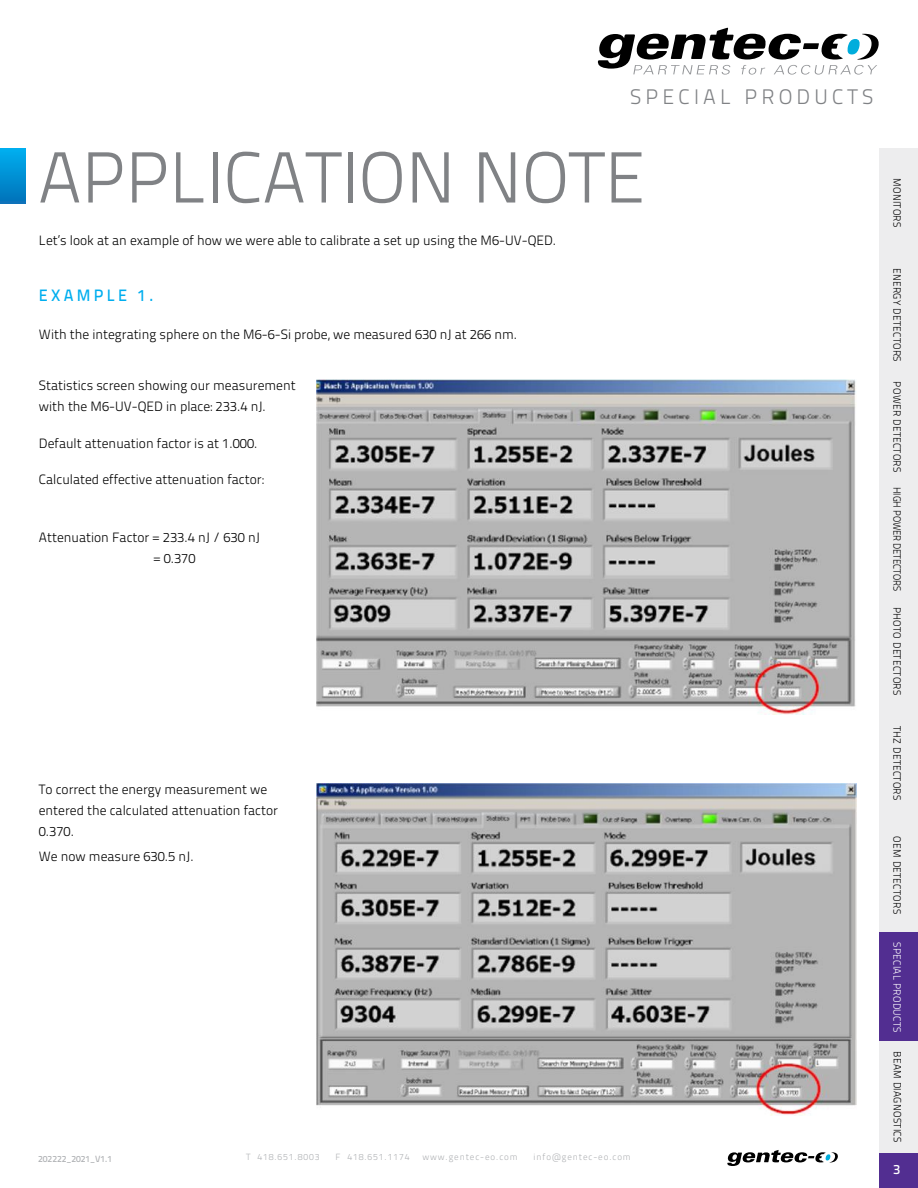
<style>
.page{position:relative;width:918px;height:1188px;background:#fff}
.page>*{position:absolute;margin:0;border:0;box-sizing:border-box;transform-origin:0 0}
.t1{font:72px "Titillium Text 22 L 250 wt";color:#808285}
.t2{font:21px "Titillium Text 22 L 250 wt";letter-spacing:.2em;color:#808285}
.t3{font:16.5px "Titillium Text 22 L 600 wt";letter-spacing:.2em;color:#00aeef}
.t4{font:13.5px/21px "Titillium Text 22 L 250 wt";color:#000}
.t5{font:13.5px "Titillium Text 22 L 600 wt";color:#fff}
.t6{font:10.5px "Titillium Text 22 L 250 wt";letter-spacing:.03em;color:#000;scale:.95 1}
.t7{font:10.5px "Titillium Text 22 L 250 wt";letter-spacing:-.01em;color:#000;scale:.9 1}
.t8{font:10.5px "Titillium Text 22 L 250 wt";letter-spacing:.03em;color:#fff;scale:.95 1}
.t9{font:9px "Titillium Text 22 L 250 wt";letter-spacing:.1em;color:#afb1b4}
.t10{font:9px "Titillium Text 22 L 600 wt";color:#afb1b4}
</style>
<div class="page">
<div style="left:879px;top:148px;width:39px;height:1040px;background:#ededee"></div>
<div style="left:879px;top:932px;width:39px;height:109px;background:#522e91"></div>
<div style="left:879px;top:1153px;width:39px;height:35px;background:#522e91"></div>
<svg style="left:598px;top:28px;width:281px;height:47px"></svg>
<svg style="left:727px;top:1150px;width:111px;height:16px"></svg>
<div style="left:0;top:149px;width:26px;height:54px;background:linear-gradient(to bottom,#00afef,#0273ba)"></div>
<img style="left:316px;top:380px;width:540px;height:335px">
<img style="left:316px;top:784px;width:540px;height:332px">
<h2 class="t2" style="left:630px;top:81px;width:245px">SPECIAL PRODUCTS</h2>
<h1 class="t1" style="left:38px;top:125px;width:609px">APPLICATION NOTE</h1>
<p class="t4" style="left:39px;top:229px;width:519px">Let’s look at an example of how we were able to calibrate a set up using the M6-UV-QED.</p>
<p class="t3" style="left:39px;top:282px;width:116px">EXAMPLE 1.</p>
<p class="t4" style="left:39px;top:323px;width:480px">With the integrating sphere on the M6-6-Si probe, we measured 630 nJ at 266 nm.</p>
<p class="t4" style="left:39px;top:374px;width:258px">Statistics screen showing our measurement with the M6-UV-QED in place: 233.4 nJ.</p>
<p class="t4" style="left:39px;top:432px;width:220px">Default attenuation factor is at 1.000.</p>
<p class="t4" style="left:39px;top:468px;width:226px">Calculated effective attenuation factor:</p>
<p class="t4" style="left:153px;top:526px;width:108px;text-indent:-114px">Attenuation Factor = 233.4 nJ / 630 nJ = 0.370</p>
<p class="t4" style="left:39px;top:778px;width:241px">To correct the energy measurement we entered the calculated attenuation factor<br>0.370.</p>
<p class="t4" style="left:39px;top:845px;width:157px">We now measure 630.5 nJ.</p>
<p class="t10" style="left:38px;top:1152px;width:76px">202222_2021_V1.1</p>
<p class="t9" style="left:246px;top:1151px;width:75px">T 418.651.8003</p>
<p class="t9" style="left:336px;top:1151px;width:76px">F 418.651.1174</p>
<p class="t9" style="left:422px;top:1151px;width:97px">www.gentec-eo.com</p>
<p class="t9" style="left:534px;top:1151px;width:99px">info@gentec-eo.com</p>
<p class="t6" style="left:905px;top:178px;width:53px;rotate:90deg">MONITORS</p>
<p class="t6" style="left:905px;top:268px;width:100px;rotate:90deg">ENERGY DETECTORS</p>
<p class="t6" style="left:905px;top:381px;width:97px;rotate:90deg">POWER DETECTORS</p>
<p class="t7" style="left:905px;top:487px;width:117px;rotate:90deg">HIGH POWER DETECTORS</p>
<p class="t6" style="left:905px;top:607px;width:95px;rotate:90deg">PHOTO DETECTORS</p>
<p class="t6" style="left:905px;top:726px;width:80px;rotate:90deg">THZ DETECTORS</p>
<p class="t6" style="left:905px;top:836px;width:83px;rotate:90deg">OEM DETECTORS</p>
<p class="t8" style="left:905px;top:942px;width:96px;rotate:90deg">SPECIAL PRODUCTS</p>
<p class="t6" style="left:905px;top:1051px;width:97px;rotate:90deg">BEAM DIAGNOSTICS</p>
<p class="t5" style="left:893px;top:1159px;width:9px">3</p>
</div>
